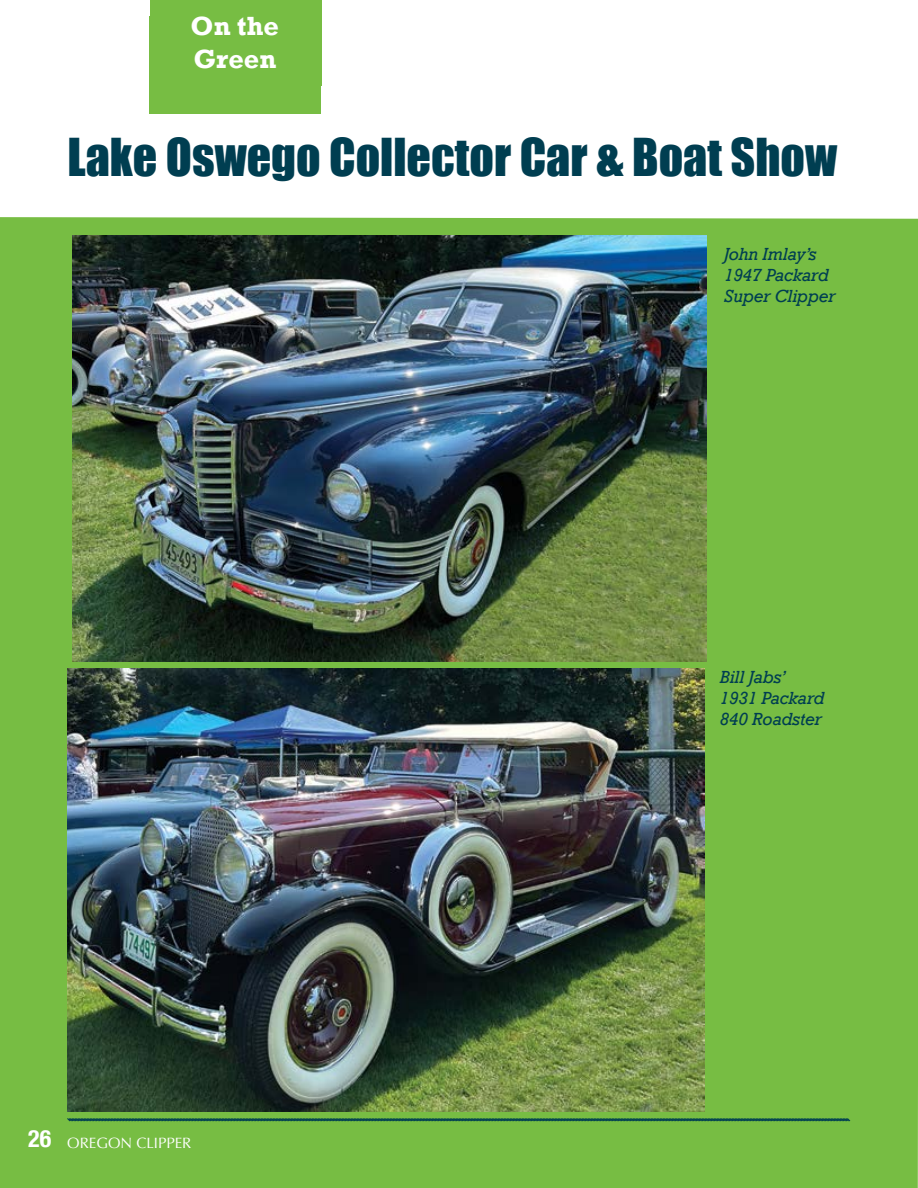
<style>
.page{position:relative;width:918px;height:1188px;background:#fff}
.page>*{position:absolute;margin:0;border:0;box-sizing:border-box;transform-origin:0 0}
.t1{font:48px "Impact";color:#003e51}
.t2{font:700 27px/33px "Rockwell";color:#fff}
.t3{font:italic 18px/21px "Rockwell";letter-spacing:-.01em;color:#003e51}
.t4{font:15px "Optima";color:#fff}
.s1{font-family:"Helvetica Neue";font-weight:700;font-stretch:condensed;font-size:24px}
</style>
<div class="page">
<div style="left:0;top:217px;width:918px;height:971px;background:#77bd43"></div>
<svg style="left:67px;top:1118px;width:784px;height:4px;background:#2d6e4b"></svg>
<div style="left:150px;top:0;width:172px;height:86px;background:#77bd43"></div>
<div style="left:149px;top:16px;width:172px;height:97px;background:#77bd43"></div>
<img style="left:72px;top:236px;width:635px;height:426px">
<img style="left:68px;top:669px;width:636px;height:443px">
<h2 class="t2" style="left:191px;top:9px;width:90px">On the<br>Green</h2>
<h1 class="t1" style="left:68px;top:119px;width:771px">Lake Oswego Collector Car &amp; Boat Show</h1>
<p class="t3" style="left:724px;top:244px;width:113px">John Imlay’s<br>1947 Packard<br>Super Clipper</p>
<p class="t4" style="left:28px;top:1134px;width:165px"><span class="s1">26</span> OREGON CLIPPER</p>
<p class="t3" style="left:720px;top:667px;width:106px">Bill Jabs’<br>1931 Packard<br>840 Roadster</p>
</div>
